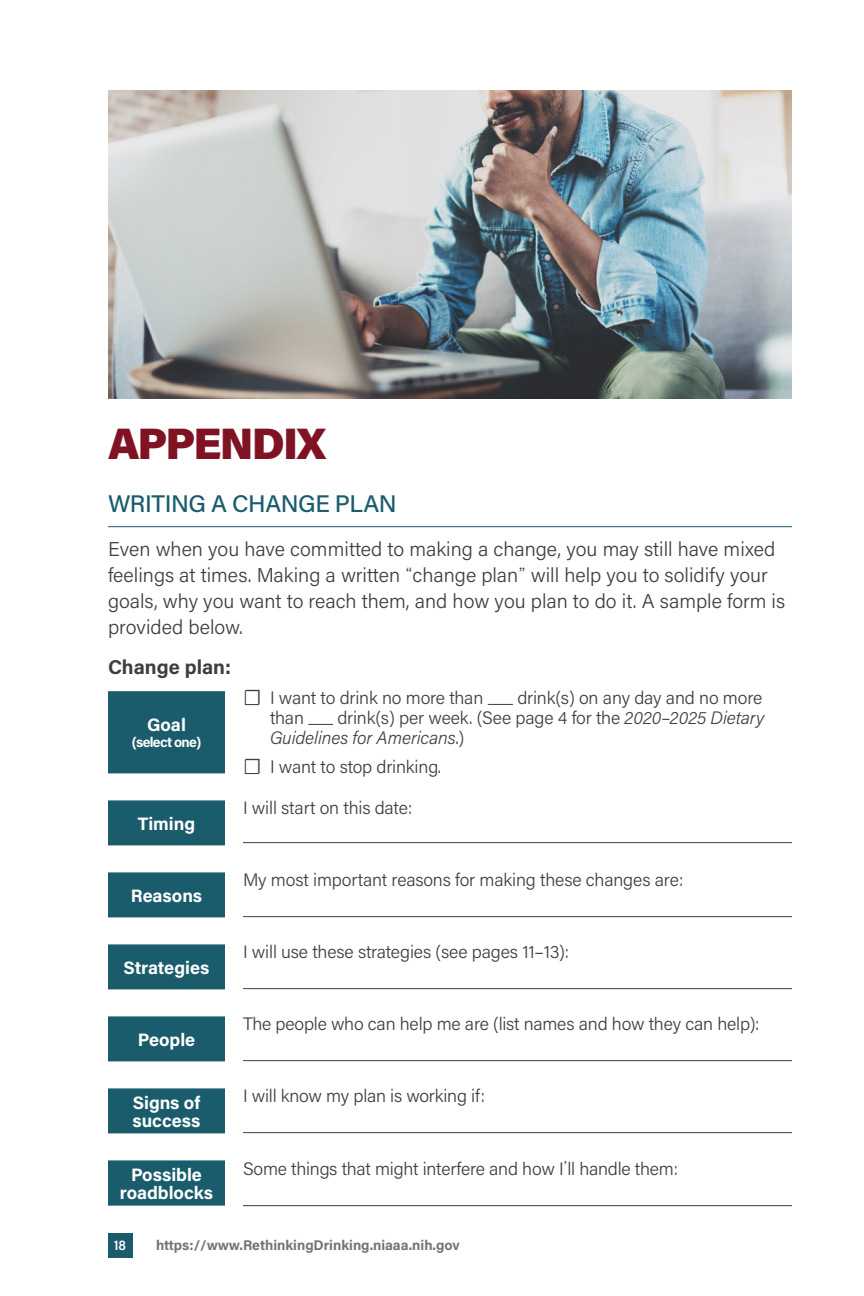
<style>
.page{position:relative;width:864px;height:1296px;background:#fff}
.page>*{position:absolute;margin:0;border:0;box-sizing:border-box;transform-origin:0 0}
.t1{font:900 44px "Acumin Pro";letter-spacing:-.04em;color:#7f1323}
.t2{font:500 24px "Acumin Pro";letter-spacing:-.02em;color:#1a5c6c}
.t3{font:300 20px/26px "Acumin Pro";color:#3e3e3f}
.t4{font:700 20px "Acumin Pro";color:#3e3e3f}
.t5{font:300 18px "Acumin Pro";letter-spacing:-.015em;color:#3e3e3f}
.t6{font:italic 300 18px/20px "Acumin Pro";letter-spacing:-.01em;color:#3e3e3f}
.t7{font:700 18px/18px "Acumin Pro";color:#fff}
.t8{font:700 14px "Acumin Pro";color:#727477}
.t9{font:700 14px "Acumin Pro";letter-spacing:-.05em;color:#fff}
.t10{font:600 14px "Acumin Pro Semi Cond";color:#fff}
.s1{font-family:"Proxima Nova"}
.s2{font-style:normal}
</style>
<div class="page">
<div style="left:108px;top:1233px;width:24px;height:24px;background:#1a5c6c"></div>
<hr style="left:108px;top:526px;width:684px;height:1px;background:#1a5c6c">
<svg style="left:108px;top:691px;width:117px;height:515px;fill:#1a5c6c"></svg>
<svg style="left:488px;top:704px;width:25px;height:1px"></svg>
<svg style="left:308px;top:724px;width:25px;height:1px"></svg>
<hr style="left:243px;top:842px;width:549px;height:1px;background:#3e3e3f">
<hr style="left:243px;top:916px;width:549px;height:1px;background:#3e3e3f">
<hr style="left:243px;top:988px;width:549px;height:1px;background:#3e3e3f">
<hr style="left:243px;top:1060px;width:549px;height:1px;background:#3e3e3f">
<hr style="left:243px;top:1132px;width:549px;height:1px;background:#3e3e3f">
<hr style="left:243px;top:1205px;width:549px;height:1px;background:#3e3e3f">
<img style="left:108px;top:90px;width:684px;height:309px">
<h2 class="t1" style="left:108px;top:413px;width:219px">APPENDIX</h2>
<h3 class="t2" style="left:108px;top:487px;width:290px">WRITING A CHANGE PLAN</h3>
<p class="t3" style="left:108px;top:535px;width:679px">Even when you have committed to making a change, you may still have mixed feelings at times. Making a written <span class="s1">“</span>change plan<span class="s1">”</span> will help you to solidify your goals, why you want to reach them, and how you plan to do it. A sample form is provided below.</p>
<h4 class="t4" style="left:108px;top:653px;width:124px">Change plan:</h4>
<p class="t7" style="left:147px;top:715px;width:40px">Goal</p>
<p class="t9" style="left:132px;top:732px;width:71px">(select one)</p>
<p class="t5" style="left:243px;top:686px;width:242px">☐ I want to drink no more than</p>
<p class="t5" style="left:517px;top:686px;width:246px">drink(s) on any day and no more</p>
<p class="t5" style="left:270px;top:706px;width:36px">than</p>
<p class="t6" style="left:270px;top:707px;width:496px;text-indent:67px"><span class="s2">drink(s) per week. (See page 4 for the</span> 2020–2025 Dietary<br>Guidelines for Americans<span class="s2">.)</span></p>
<p class="t5" style="left:243px;top:755px;width:200px">☐ I want to stop drinking.</p>
<p class="t7" style="left:138px;top:813px;width:59px">Timing</p>
<p class="t7" style="left:131px;top:885px;width:73px">Reasons</p>
<p class="t7" style="left:124px;top:957px;width:87px">Strategies</p>
<p class="t7" style="left:138px;top:1029px;width:59px">People</p>
<p class="t5" style="left:243px;top:795px;width:171px">I will start on this date:</p>
<p class="t5" style="left:243px;top:867px;width:442px">My most important reasons for making these changes are:</p>
<p class="t5" style="left:243px;top:939px;width:327px">I will use these strategies (see pages 11–13):</p>
<p class="t5" style="left:243px;top:1011px;width:518px">The people who can help me are (list names and how they can help):</p>
<p class="t7" style="left:133px;top:1092px;width:69px">Signs of success</p>
<p class="t5" style="left:243px;top:1083px;width:243px">I will know my plan is working if:</p>
<p class="t7" style="left:120px;top:1165px;width:95px;text-align:center">Possible roadblocks</p>
<p class="t5" style="left:243px;top:1156px;width:436px">Some things that might interfere and how I<span class="s1">’</span>ll handle them:</p>
<p class="t10" style="left:114px;top:1235px;width:14px">18</p>
<p class="t8" style="left:156px;top:1235px;width:305px">https://www.RethinkingDrinking.niaaa.nih.gov</p>
</div>
